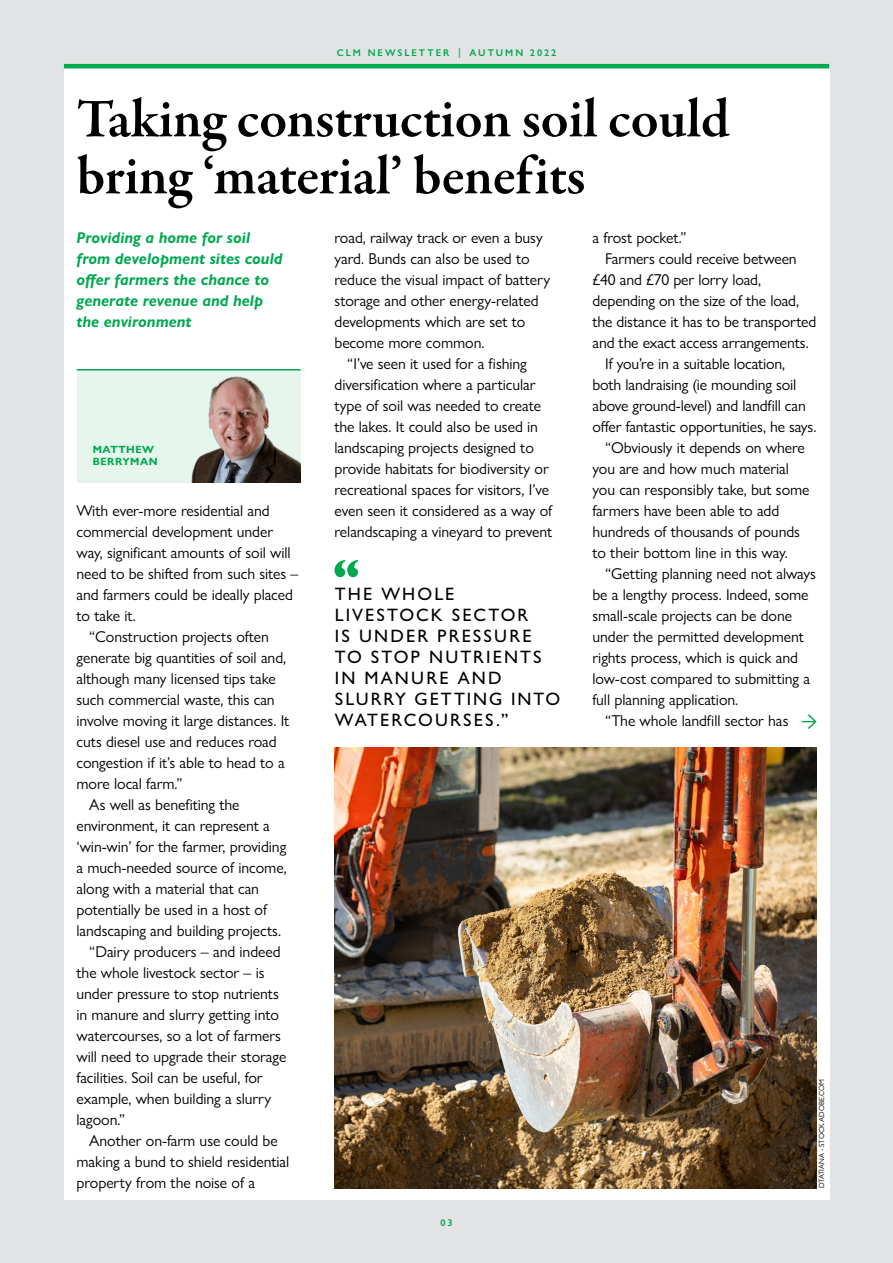
<style>
.page{position:relative;width:893px;height:1263px;background:#fff}
.page>*{position:absolute;margin:0;border:0;box-sizing:border-box;transform-origin:0 0}
.t1{font:600 55.5px/57px "Garamond Premr Pro";letter-spacing:-.01em;color:#000}
.t2{font:500 18px/21px "Gill Sans Nova";letter-spacing:.115em;color:#000}
.t3{font:15.75px/21px "Gill Sans Nova";letter-spacing:-.005em;color:#000}
.t4{font:italic 700 15.75px/21px "Gill Sans Nova";color:#00a850}
.t5{font:700 10.5px/12px "Gill Sans Nova";letter-spacing:.05em;color:#00a850}
.t6{font:600 9.75px "Gill Sans Nova";letter-spacing:.2em;color:#00a850}
.t7{font:7.5px "Gill Sans Nova";letter-spacing:-.005em;color:#000}
</style>
<div class="page">
<div style="left:0;top:0;width:893px;height:1263px;background:linear-gradient(to right,#e2e3e4,#e2e3e4)"></div>
<div style="left:64px;top:64px;width:765px;height:1135px;background:#fff"></div>
<hr style="left:64px;top:64px;width:765px;height:4px;background:#00a850">
<div style="left:77px;top:369px;width:223px;height:113px;background:#e6f6ed"></div>
<img style="left:191px;top:376px;width:109px;height:106px">
<hr style="left:77px;top:369px;width:223px;height:2px;background:#00a850">
<img style="left:334px;top:747px;width:482px;height:441px">
<svg style="left:334px;top:560px;width:24px;height:17px"></svg>
<svg style="left:802px;top:714px;width:15px;height:15px"></svg>
<p class="t6" style="left:337px;top:47px;width:221px">CLM NEWSLETTER │ AUTUMN 2022</p>
<h1 class="t1" style="left:77px;top:91px;width:655px">Taking construction soil could bring ‘material’ benefits</h1>
<p class="t4" style="left:77px;top:227px;width:208px">Providing a home for soil from development sites could offer farmers the chance to generate revenue and help the environment</p>
<p class="t3" style="left:334px;top:227px;width:217px">road, railway track or even a busy yard. Bunds can also be used to reduce the visual impact of battery storage and other energy-related developments which are set to become more common.</p>
<p class="t3" style="left:334px;top:353px;width:219px;text-indent:13px">“I’ve seen it used for a fishing diversification where a particular type of soil was needed to create the lakes. It could also be used in landscaping projects designed to provide habitats for biodiversity or recreational spaces for visitors, I’ve even seen it considered as a way of relandscaping a vineyard to prevent</p>
<p class="t3" style="left:592px;top:227px;width:96px">a frost pocket.”</p>
<p class="t3" style="left:605px;top:248px;width:193px">Farmers could receive between</p>
<p class="t3" style="left:592px;top:269px;width:170px">£40 and £70 per lorry load,</p>
<p class="t3" style="left:592px;top:290px;width:208px">depending on the size of the load,</p>
<p class="t3" style="left:592px;top:311px;width:225px">the distance it has to be transported</p>
<p class="t3" style="left:592px;top:332px;width:218px">and the exact access arrangements.</p>
<p class="t3" style="left:605px;top:353px;width:182px">If you’re in a suitable location,</p>
<p class="t3" style="left:592px;top:374px;width:205px">both landraising (ie mounding soil</p>
<p class="t3" style="left:592px;top:395px;width:215px">above ground-level) and landfill can</p>
<p class="t3" style="left:592px;top:416px;width:225px">offer fantastic opportunities, he says.</p>
<p class="t3" style="left:605px;top:437px;width:201px">“Obviously it depends on where</p>
<p class="t3" style="left:592px;top:458px;width:198px">you are and how much material</p>
<p class="t3" style="left:592px;top:479px;width:219px">you can responsibly take, but some</p>
<p class="t3" style="left:592px;top:500px;width:188px">farmers have been able to add</p>
<p class="t3" style="left:592px;top:521px;width:209px">hundreds of thousands of pounds</p>
<p class="t3" style="left:592px;top:542px;width:197px">to their bottom line in this way.</p>
<p class="t3" style="left:605px;top:563px;width:212px">“Getting planning need not always</p>
<p class="t3" style="left:592px;top:584px;width:218px">be a lengthy process. Indeed, some</p>
<p class="t3" style="left:592px;top:605px;width:201px">small-scale projects can be done</p>
<p class="t3" style="left:592px;top:626px;width:213px">under the permitted development</p>
<p class="t3" style="left:592px;top:647px;width:207px">rights process, which is quick and</p>
<p class="t3" style="left:592px;top:668px;width:219px">low-cost compared to submitting a</p>
<p class="t3" style="left:592px;top:689px;width:147px">full planning application.</p>
<p class="t3" style="left:605px;top:710px;width:185px">“The whole landfill sector has</p>
<p class="t5" style="left:93px;top:443px;width:66px">MATTHEW<br>BERRYMAN</p>
<p class="t3" style="left:77px;top:500px;width:195px">With ever-more residential and</p>
<p class="t3" style="left:77px;top:521px;width:198px">commercial development under</p>
<p class="t3" style="left:77px;top:542px;width:216px">way, significant amounts of soil will</p>
<p class="t3" style="left:77px;top:563px;width:223px">need to be shifted from such sites –</p>
<p class="t3" style="left:77px;top:584px;width:218px">and farmers could be ideally placed</p>
<p class="t3" style="left:77px;top:605px;width:61px">to take it.</p>
<p class="t3" style="left:89px;top:626px;width:181px">“Construction projects often</p>
<p class="t3" style="left:77px;top:647px;width:211px">generate big quantities of soil and,</p>
<p class="t3" style="left:77px;top:668px;width:201px">although many licensed tips take</p>
<p class="t3" style="left:77px;top:689px;width:200px">such commercial waste, this can</p>
<p class="t3" style="left:77px;top:710px;width:214px">involve moving it large distances. It</p>
<p class="t3" style="left:77px;top:731px;width:202px">cuts diesel use and reduces road</p>
<p class="t3" style="left:77px;top:752px;width:210px">congestion if it’s able to head to a</p>
<p class="t3" style="left:77px;top:773px;width:107px">more local farm.”</p>
<p class="t3" style="left:89px;top:794px;width:152px">As well as benefiting the</p>
<p class="t3" style="left:77px;top:815px;width:195px">environment, it can represent a</p>
<p class="t3" style="left:77px;top:836px;width:211px">‘win-win’ for the farmer, providing</p>
<p class="t3" style="left:77px;top:857px;width:212px">a much-needed source of income,</p>
<p class="t3" style="left:77px;top:878px;width:184px">along with a material that can</p>
<p class="t3" style="left:77px;top:899px;width:192px">potentially be used in a host of</p>
<p class="t3" style="left:77px;top:920px;width:206px">landscaping and building projects.</p>
<p class="t3" style="left:89px;top:941px;width:193px">“Dairy producers – and indeed</p>
<p class="t3" style="left:77px;top:962px;width:189px">the whole livestock sector – is</p>
<p class="t3" style="left:77px;top:983px;width:204px">under pressure to stop nutrients</p>
<p class="t3" style="left:77px;top:1004px;width:204px">in manure and slurry getting into</p>
<p class="t3" style="left:77px;top:1025px;width:206px">watercourses, so a lot of farmers</p>
<p class="t3" style="left:77px;top:1046px;width:211px">will need to upgrade their storage</p>
<p class="t3" style="left:77px;top:1067px;width:188px">facilities. Soil can be useful, for</p>
<p class="t3" style="left:77px;top:1088px;width:196px">example, when building a slurry</p>
<p class="t3" style="left:77px;top:1109px;width:50px">lagoon.”</p>
<p class="t3" style="left:89px;top:1130px;width:190px">Another on-farm use could be</p>
<p class="t3" style="left:77px;top:1151px;width:214px">making a bund to shield residential</p>
<p class="t3" style="left:77px;top:1172px;width:180px">property from the noise of a</p>
<p class="t2" style="left:335px;top:583px;width:227px">THE WHOLE<br>LIVESTOCK SECTOR<br>IS UNDER PRESSURE<br>TO STOP NUTRIENTS<br>IN MANURE AND<br>SLURRY GETTING INTO<br>WATERCOURSES.”</p>
<p class="t7" style="left:817px;top:1188px;width:110px;rotate:-90deg">DTATIANA - STOCK.ADOBE.COM</p>
<p class="t6" style="left:440px;top:1216px;width:14px">03</p>
</div>
